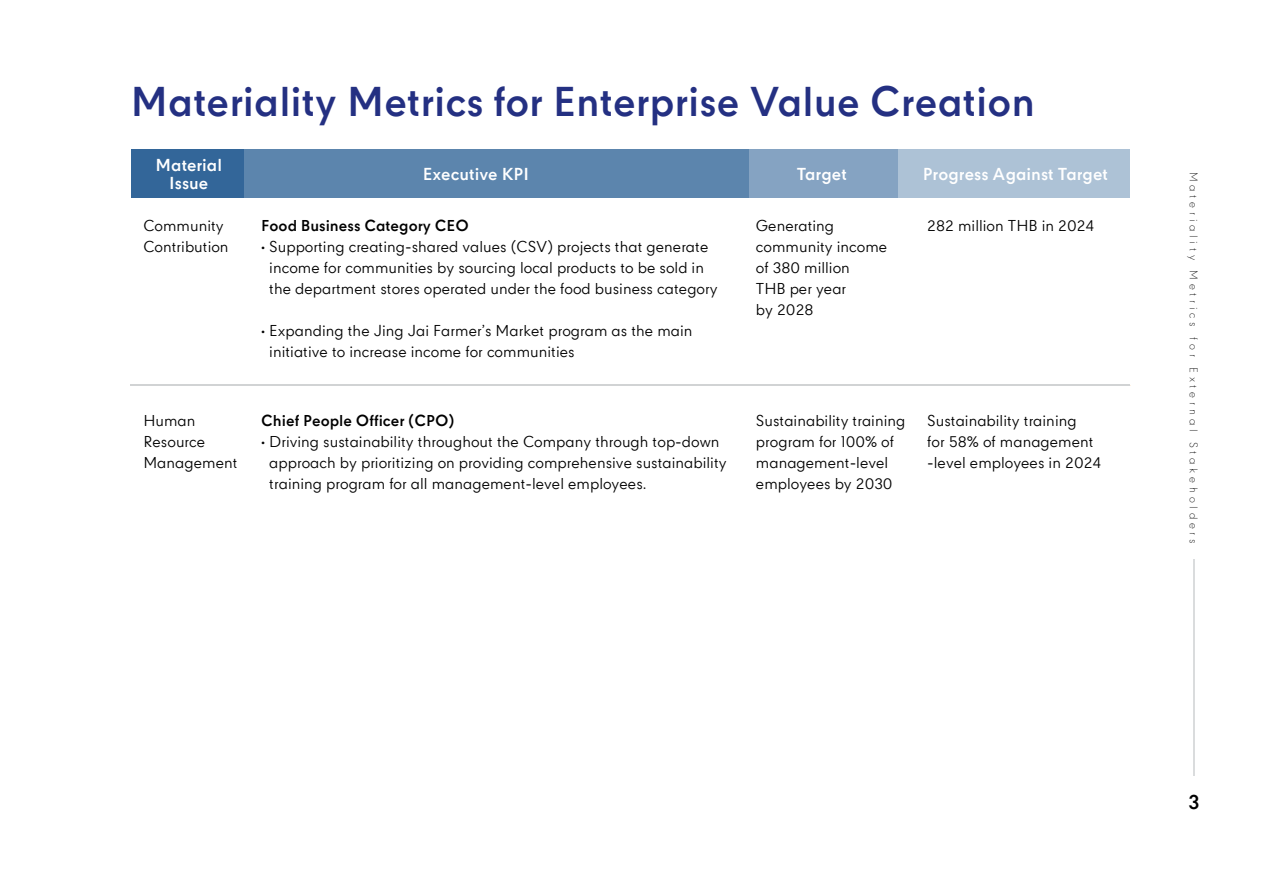
<style>
.page{position:relative;width:1263px;height:893px;background:#fff}
.page>*{position:absolute;margin:0;border:0;box-sizing:border-box;transform-origin:0 0}
.t1{font:700 39.75px "CPN";color:#243082}
.t2{font:700 19.5px "CPN";color:#000101}
.t3{font:700 16.5px/18px "CPN";color:#fff;text-align:center}
.t4{font:15px/21px "CPN";color:#000}
.t5{font:700 15px "CPN";color:#000}
.t6{font:300 10.5px "CPN";letter-spacing:.36em;color:#000101}
</style>
<div class="page">
<div style="left:131px;top:150px;width:113px;height:48px;background:#369"></div>
<hr style="left:131px;top:385px;width:999px;height:1px;background:#d1d3d4">
<div style="left:749px;top:150px;width:150px;height:48px;background:#85a3c2"></div>
<div style="left:899px;top:150px;width:231px;height:48px;background:#adc2d6"></div>
<div style="left:244px;top:150px;width:505px;height:48px;background:#5c85ad"></div>
<hr style="left:1193px;top:560px;width:2px;height:216px;background:#dadcdd">
<h1 class="t1" style="left:131px;top:79px;width:906px">Materiality Metrics for Enterprise Value Creation</h1>
<p class="t3" style="left:156px;top:156px;width:68px">Material<br>Issue</p>
<p class="t4" style="left:143px;top:217px;width:87px">Community<br>Contribution</p>
<p class="t4" style="left:756px;top:217px;width:133px">Generating community income of 380 million<br>THB per year<br>by 2028</p>
<p class="t3" style="left:423px;top:165px;width:108px">Executive KPI</p>
<p class="t6" style="left:1201px;top:172px;width:373px;rotate:90deg">Materiality Metrics for External Stakeholders</p>
<p class="t3" style="left:797px;top:165px;width:52px">Target</p>
<p class="t3" style="left:923px;top:165px;width:187px">Progress Against Target</p>
<p class="t5" style="left:261px;top:217px;width:209px">Food Business Category CEO</p>
<p class="t4" style="left:269px;top:238px;width:450px;text-indent:-8px">• Supporting creating-shared values (CSV) projects that generate income for communities by sourcing local products to be sold in the department stores operated under the food business category</p>
<p class="t4" style="left:269px;top:322px;width:425px;text-indent:-8px">• Expanding the Jing Jai Farmer’s Market program as the main initiative to increase income for communities</p>
<p class="t4" style="left:927px;top:217px;width:169px">282 million THB in 2024</p>
<p class="t5" style="left:261px;top:412px;width:195px">Chief People Officer (CPO)</p>
<p class="t4" style="left:269px;top:432px;width:459px;text-indent:-8px">• Driving sustainability throughout the Company through top-down approach by prioritizing on providing comprehensive sustainability training program for all management-level employees.</p>
<p class="t4" style="left:143px;top:411px;width:96px">Human<br>Resource<br>Management</p>
<p class="t4" style="left:756px;top:411px;width:151px">Sustainability training program for 100% of management-level employees by 2030</p>
<p class="t4" style="left:927px;top:411px;width:176px">Sustainability training<br>for 58% of management -level employees in 2024</p>
<h2 class="t2" style="left:1188px;top:791px;width:13px">3</h2>
</div>
